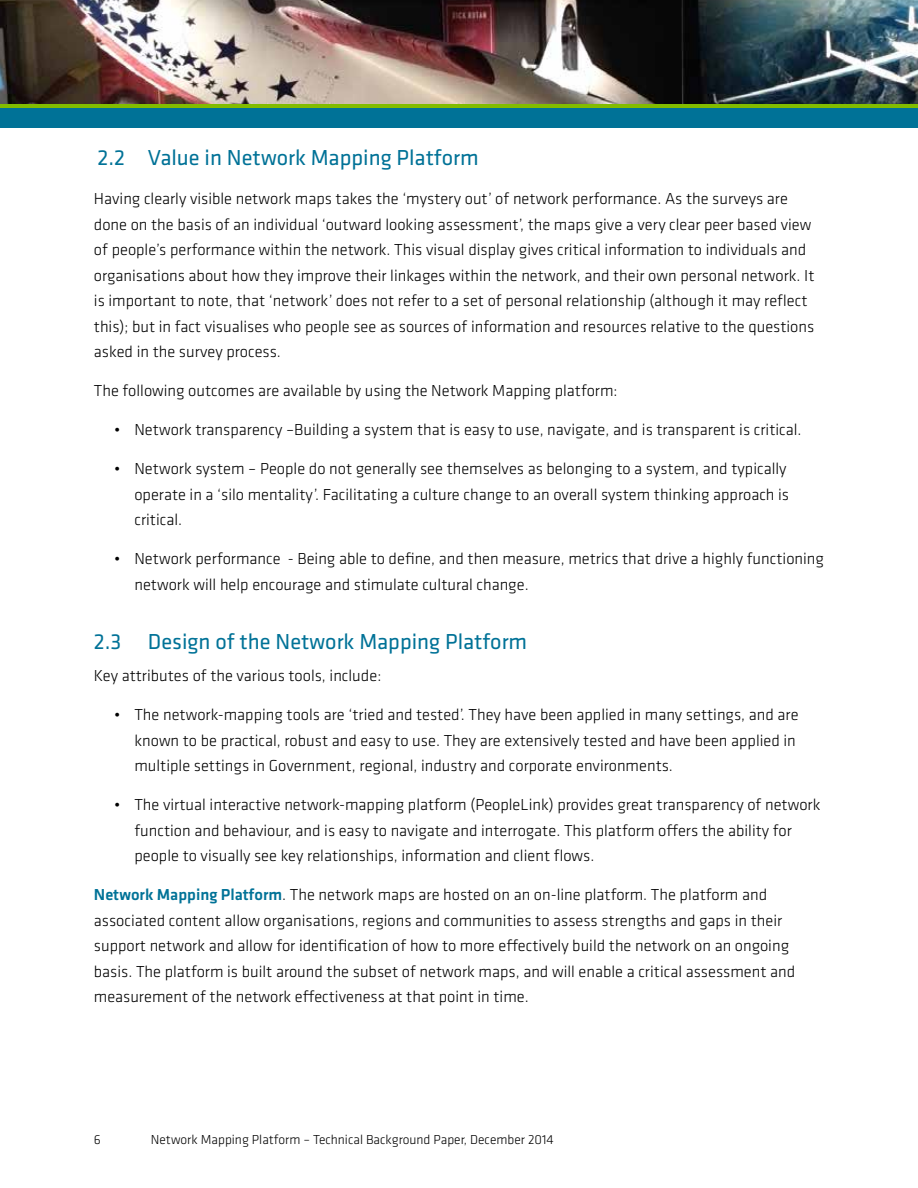
<style>
.page{position:relative;width:918px;height:1188px;background:#fff}
.page>*{position:absolute;margin:0;border:0;box-sizing:border-box;transform-origin:0 0}
.t1{font:22.5px "Klavika";color:#007297}
.t2{font:300 16.5px/25.5px "Klavika";color:#000}
.t3{font:300 13.5px "Klavika";color:#000}
.s1{font-weight:500;color:#007297}
</style>
<div class="page">
<img style="left:0;top:0;width:918px;height:104px">
<svg style="left:0;top:104px;width:918px;height:5px;background:#68ad1e"></svg>
<div style="left:0;top:109px;width:918px;height:19px;background:#007297"></div>
<h1 class="t1" style="left:98px;top:143px;width:383px">2.2 Value in Network Mapping Platform</h1>
<p class="t2" style="left:94px;top:186px;width:722px">Having clearly visible network maps takes the ‘mystery out’ of network performance. As the surveys are done on the basis of an individual ‘outward looking assessment’, the maps give a very clear peer based view of people’s performance within the network. This visual display gives critical information to individuals and organisations about how they improve their linkages within the network, and their own personal network. It is important to note, that ‘network’ does not refer to a set of personal relationship (although it may reflect this); but in fact visualises who people see as sources of information and resources relative to the questions asked in the survey process.</p>
<p class="t2" style="left:94px;top:378px;width:525px">The following outcomes are available by using the Network Mapping platform:</p>
<p class="t2" style="left:114px;top:417px;width:689px">• Network transparency –Building a system that is easy to use, navigate, and is transparent is critical.</p>
<p class="t2" style="left:134px;top:456px;width:656px;text-indent:-20px">• Network system – People do not generally see themselves as belonging to a system, and typically operate in a ‘silo mentality’. Facilitating a culture change to an overall system thinking approach is critical.</p>
<p class="t2" style="left:134px;top:546px;width:691px;text-indent:-20px">• Network performance - Being able to define, and then measure, metrics that drive a highly functioning network will help encourage and stimulate cultural change.</p>
<h1 class="t1" style="left:94px;top:627px;width:435px">2.3 Design of the Network Mapping Platform</h1>
<p class="t2" style="left:94px;top:663px;width:289px">Key attributes of the various tools, include:</p>
<p class="t2" style="left:134px;top:702px;width:666px;text-indent:-20px">• The network-mapping tools are ‘tried and tested’. They have been applied in many settings, and are known to be practical, robust and easy to use. They are extensively tested and have been applied in multiple settings in Government, regional, industry and corporate environments.</p>
<p class="t2" style="left:134px;top:792px;width:688px;text-indent:-20px">• The virtual interactive network-mapping platform (PeopleLink) provides great transparency of network function and behaviour, and is easy to navigate and interrogate. This platform offers the ability for people to visually see key relationships, information and client flows.</p>
<p class="t2" style="left:94px;top:882px;width:703px"><span class="s1">Network Mapping Platform</span>. The network maps are hosted on an on-line platform. The platform and associated content allow organisations, regions and communities to assess strengths and gaps in their support network and allow for identification of how to more effectively build the network on an ongoing basis. The platform is built around the subset of network maps, and will enable a critical assessment and measurement of the network effectiveness at that point in time.</p>
<p class="t3" style="left:94px;top:1132px;width:8px">6</p>
<p class="t3" style="left:151px;top:1132px;width:404px">Network Mapping Platform – Technical Background Paper, December 2014</p>
</div>
